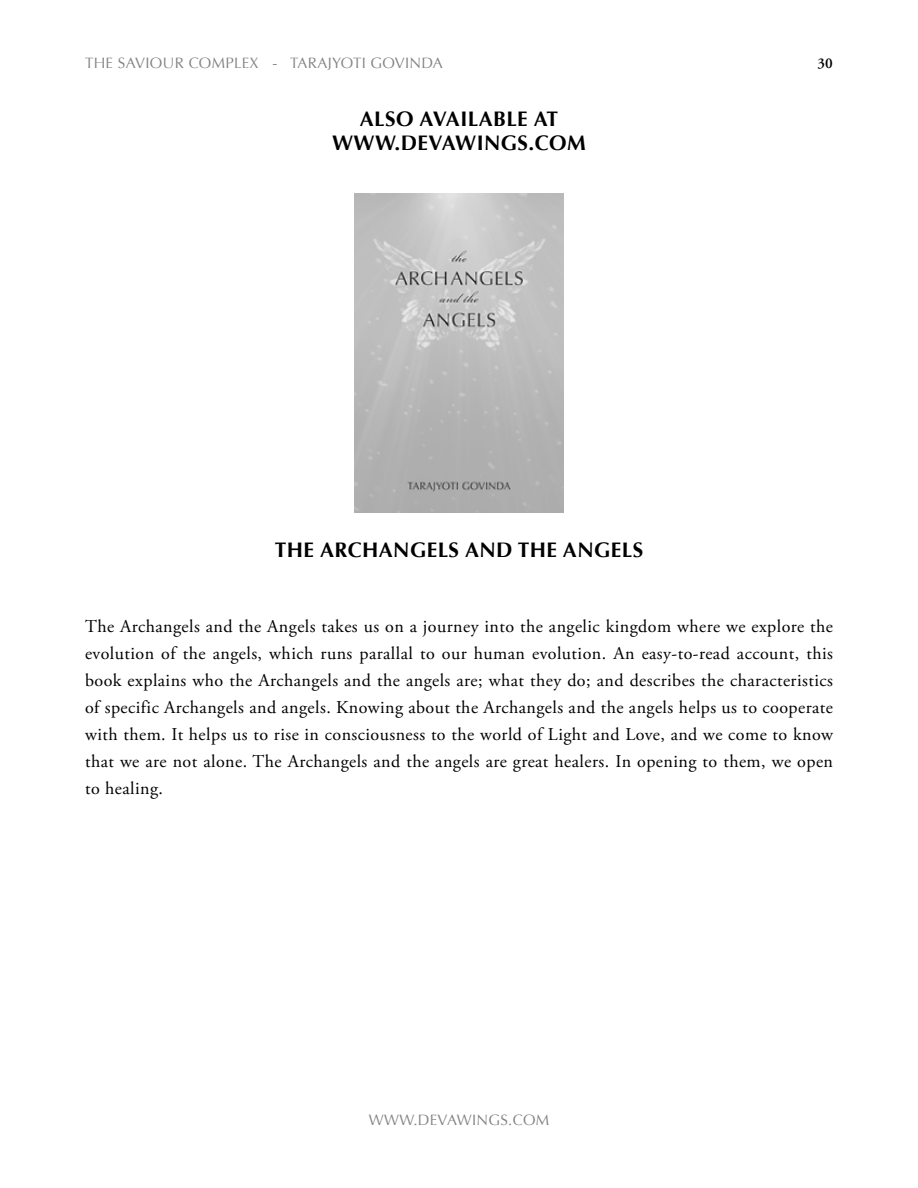
<style>
.page{position:relative;width:918px;height:1188px;background:#fff}
.page>*{position:absolute;margin:0;border:0;box-sizing:border-box;transform-origin:0 0}
.t1{font:700 21px "Optima";letter-spacing:.02em;color:#000}
.t2{font:18px/27px "Adobe Garamond Pro";letter-spacing:.025em;color:#000;text-align:justify}
.t3{font:15px "Optima";letter-spacing:.02em;color:#808285}
.t4{font:600 15px "Adobe Garamond Pro";color:#000}
</style>
<div class="page">
<img style="left:354px;top:194px;width:210px;height:318px">
<p class="t3" style="left:85px;top:55px;width:359px">THE SAVIOUR COMPLEX - TARAJYOTI GOVINDA</p>
<p class="t4" style="left:817px;top:55px;width:17px">30</p>
<p class="t1" style="left:360px;top:106px;width:199px">ALSO AVAILABLE AT</p>
<p class="t1" style="left:332px;top:130px;width:23px">WWW</p>
<p class="t1" style="left:395px;top:130px;width:193px">.DEVAWINGS.COM</p>
<p class="t1" style="left:275px;top:538px;width:368px">THE ARCHANGELS AND THE ANGELS</p>
<p class="t2" style="left:85px;top:614px;width:750px">The Archangels and the Angels takes us on a journey into the angelic kingdom where we explore the evolution of the angels, which runs parallal to our human evolution. An easy-to-read account, this book explains who the Archangels and the angels are; what they do; and describes the characteristics of specific Archangels and angels. Knowing about the Archangels and the angels helps us to cooperate with them. It helps us to rise in consciousness to the world of Light and Love, and we come to know that we are not alone. The Archangels and the angels are great healers. In opening to them, we open to healing.</p>
<p class="t3" style="left:369px;top:1111px;width:182px">WWW.DEVAWINGS.COM</p>
</div>
